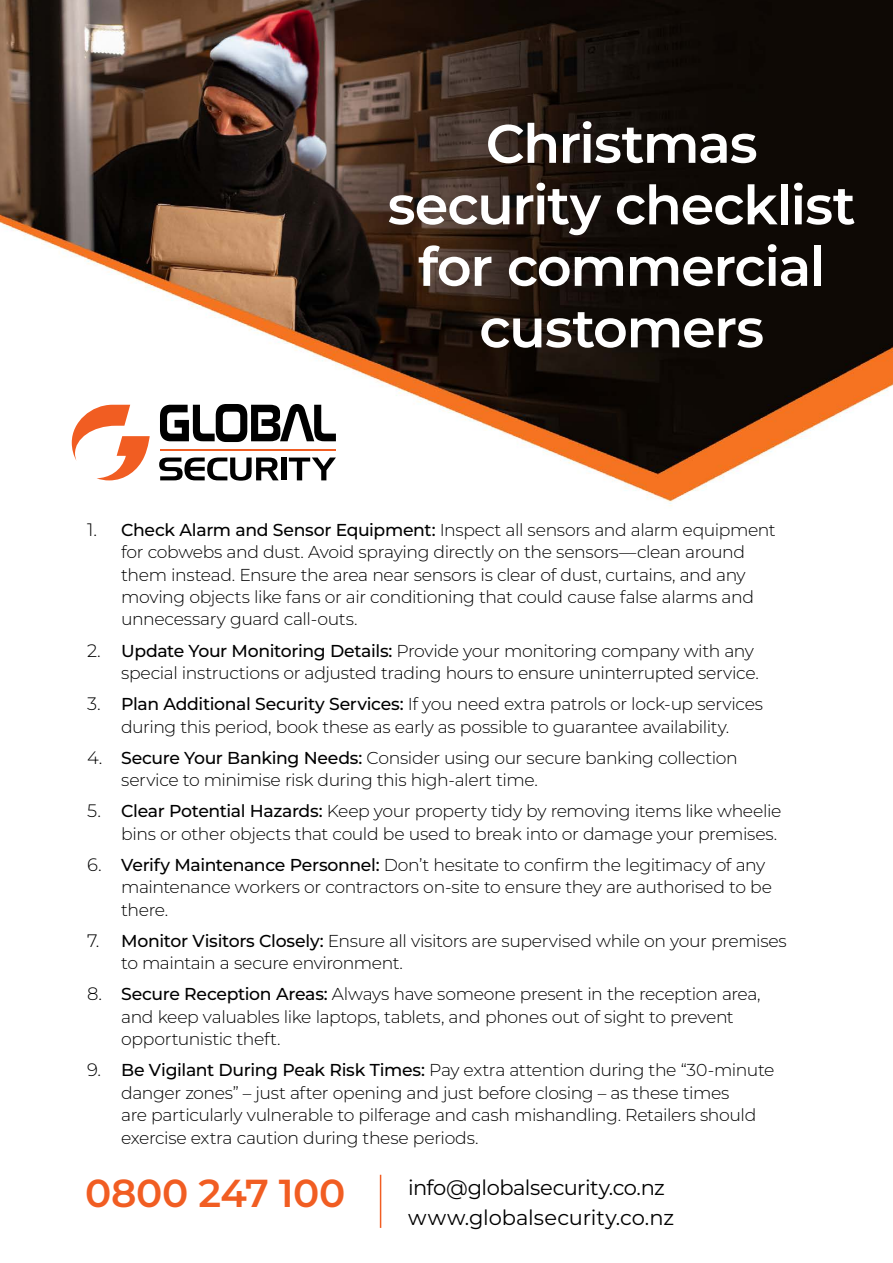
<style>
.page{position:relative;width:893px;height:1263px;background:#fff}
.page>*{position:absolute;margin:0;border:0;box-sizing:border-box;transform-origin:0 0}
.t1{font:600 54px/61.5px "Montserrat";letter-spacing:-.025em;color:#fff;text-align:center}
.t2{font:600 39px "Montserrat";letter-spacing:-.005em;color:#f15d22}
.t3{font:21px/30px "Montserrat";letter-spacing:-.015em;color:#000}
.t4{font:300 17.25px/22.5px "Montserrat";letter-spacing:-.025em;color:#000}
.s1{font-size:18px}
.s2{font-weight:500}
</style>
<div class="page">
<img style="left:0;top:0;width:893px;height:506px">
<svg style="left:159px;top:457px;width:120px;height:24px"></svg>
<div style="left:281px;top:457px;width:5px;height:23px;background:#000"></div>
<svg style="left:289px;top:457px;width:47px;height:23px"></svg>
<svg style="left:160px;top:404px;width:176px;height:38px"></svg>
<hr style="left:160px;top:449px;width:176px;height:2px;background:#f15d22">
<svg style="left:72px;top:405px;width:78px;height:75px"></svg>
<hr style="left:380px;top:1175px;width:1px;height:53px;background:#f15d22">
<h1 class="t1" style="left:388px;top:110px;width:469px">Christmas security checklist for commercial customers</h1>
<p class="t4" style="left:121px;top:518px;width:656px;text-indent:-34px"><span class="s1">1.</span> <span class="s2">Check Alarm and Sensor Equipment:</span> Inspect all sensors and alarm equipment for cobwebs and dust. Avoid spraying directly on the sensors—clean around them instead. Ensure the area near sensors is clear of dust, curtains, and any moving objects like fans or air conditioning that could cause false alarms and unnecessary guard call-outs.</p>
<p class="t4" style="left:87px;top:639px;width:673px;text-align:right"><span class="s1">2.</span> <span class="s2">Update Your Monitoring Details:</span> Provide your monitoring company with any special instructions or adjusted trading hours to ensure uninterrupted service.</p>
<p class="t4" style="left:87px;top:692px;width:677px;text-align:center"><span class="s1">3.</span> <span class="s2">Plan Additional Security Services:</span> If you need extra patrols or lock-up services during this period, book these as early as possible to guarantee availability.</p>
<p class="t4" style="left:121px;top:746px;width:618px;text-indent:-34px"><span class="s1">4.</span> <span class="s2">Secure Your Banking Needs:</span> Consider using our secure banking collection service to minimise risk during this high-alert time.</p>
<p class="t4" style="left:87px;top:799px;width:696px;text-align:right"><span class="s1">5.</span> <span class="s2">Clear Potential Hazards:</span> Keep your property tidy by removing items like wheelie bins or other objects that could be used to break into or damage your premises.</p>
<p class="t4" style="left:121px;top:853px;width:652px;text-indent:-34px"><span class="s1">6.</span> <span class="s2">Verify Maintenance Personnel:</span> Don’t hesitate to confirm the legitimacy of any maintenance workers or contractors on-site to ensure they are authorised to be there.</p>
<p class="t4" style="left:121px;top:929px;width:667px;text-indent:-34px"><span class="s1">7.</span> <span class="s2">Monitor Visitors Closely:</span> Ensure all visitors are supervised while on your premises to maintain a secure environment.</p>
<p class="t4" style="left:121px;top:982px;width:641px;text-indent:-34px"><span class="s1">8.</span> <span class="s2">Secure Reception Areas:</span> Always have someone present in the reception area, and keep valuables like laptops, tablets, and phones out of sight to prevent opportunistic theft.</p>
<p class="t4" style="left:121px;top:1058px;width:655px;text-indent:-34px"><span class="s1">9.</span> <span class="s2">Be Vigilant During Peak Risk Times:</span> Pay extra attention during the “30-minute danger zones” – just after opening and just before closing – as these times<br>are particularly vulnerable to pilferage and cash mishandling. Retailers should exercise extra caution during these periods.</p>
<h2 class="t2" style="left:85px;top:1166px;width:262px">0800 247 100</h2>
<p class="t3" style="left:408px;top:1172px;width:267px">info@globalsecurity.co.nz www.globalsecurity.co.nz</p>
</div>
